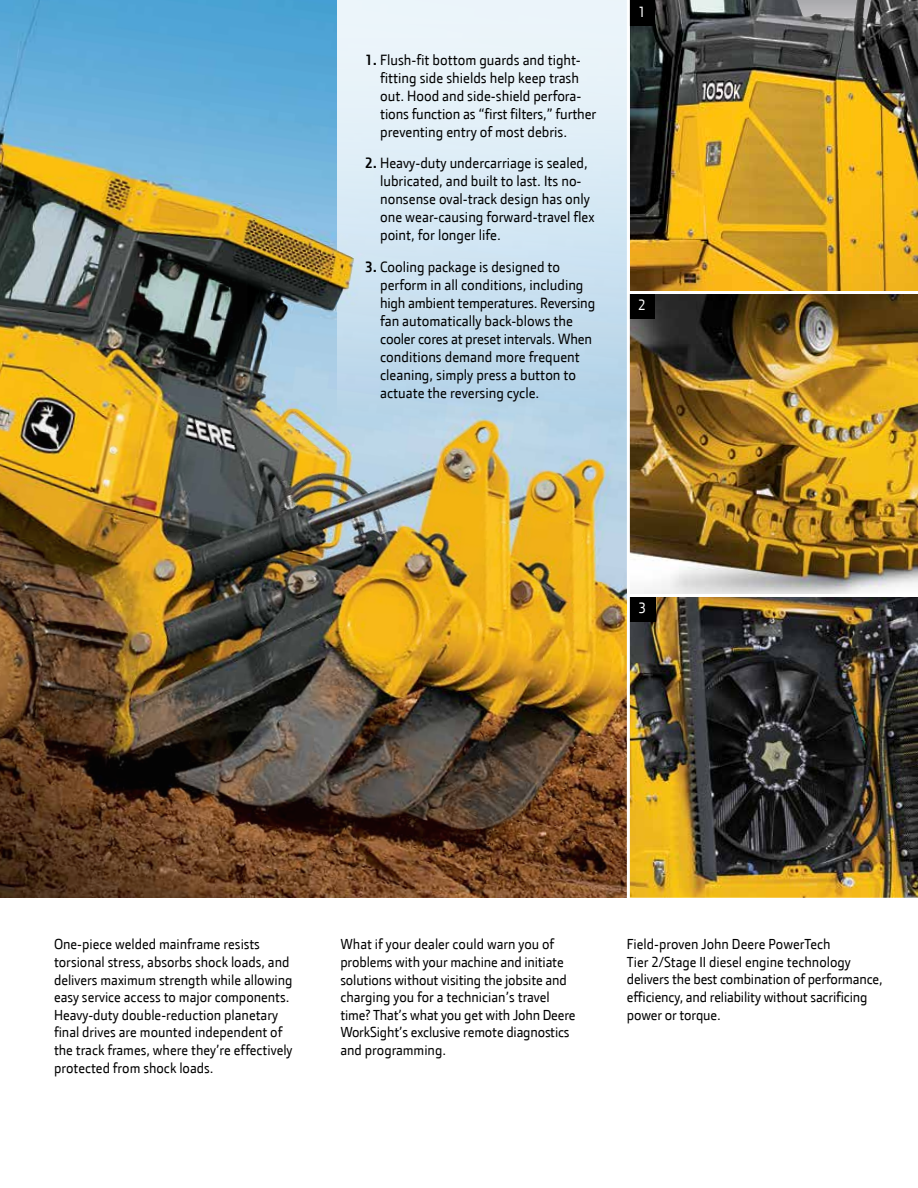
<style>
.page{position:relative;width:918px;height:1188px;background:#fff}
.page>*{position:absolute;margin:0;border:0;box-sizing:border-box;transform-origin:0 0}
.t1{font:15px/18px "JD Sans";color:#000}
.t2{font:15px "JD Sans";color:#fff}
.t3{font:14.7px/17.5px "JD Sans";color:#000}
.s1{font-weight:700}
</style>
<div class="page">
<img style="left:0;top:0;width:627px;height:898px">
<div style="left:338px;top:0;width:289px;height:416px;background:linear-gradient(to bottom,#f3fafd,#b7d4e8)"></div>
<img style="left:630px;top:0;width:288px;height:291px">
<img style="left:630px;top:294px;width:288px;height:300px">
<div style="left:629px;top:293px;width:26px;height:26px;background:#000"></div>
<img style="left:630px;top:597px;width:288px;height:301px">
<div style="left:629px;top:596px;width:27px;height:26px;background:#000"></div>
<div style="left:629px;top:0;width:26px;height:26px;background:#000"></div>
<hr style="left:628px;top:594px;width:290px;height:3px;background:#fff">
<hr style="left:627px;top:0;width:3px;height:901px;background:#fff">
<hr style="left:628px;top:291px;width:290px;height:3px;background:#fff">
<img style="left:248px;top:459px;width:379px;height:154px">
<p class="t1" style="left:380px;top:50px;width:218px;text-indent:-15px"><span class="s1">1.</span> Flush-fit bottom guards and tight&shy;fitting side shields help keep trash out. Hood and side-shield perfora&shy;tions function as “first filters,” further preventing entry of most debris.</p>
<p class="t1" style="left:380px;top:154px;width:216px;text-indent:-15px"><span class="s1">2.</span> Heavy-duty undercarriage is sealed, lubricated, and built to last. Its no&shy;nonsense oval-track design has only one wear-causing forward-travel flex point, for longer life.</p>
<p class="t1" style="left:380px;top:257px;width:217px;text-indent:-15px"><span class="s1">3.</span> Cooling package is designed to perform in all conditions, including high ambient temperatures. Reversing fan automatically back-blows the cooler cores at preset intervals. When conditions demand more frequent cleaning, simply press a button to actuate the reversing cycle.</p>
<p class="t2" style="left:638px;top:2px;width:9px">1</p>
<p class="t2" style="left:638px;top:295px;width:9px">2</p>
<p class="t2" style="left:639px;top:599px;width:9px">3</p>
<p class="t3" style="left:54px;top:935px;width:240px">One-piece welded mainframe resists torsional stress, absorbs shock loads, and delivers maximum strength while allowing easy service access to major components.<br>Heavy-duty double-reduction planetary final drives are mounted independent of the track frames, where they’re effectively protected from shock loads.</p>
<p class="t3" style="left:340px;top:935px;width:237px">What if your dealer could warn you of problems with your machine and initiate solutions without visiting the jobsite and charging you for a technician’s travel time? That’s what you get with John Deere WorkSight’s exclusive remote diagnostics and programming.</p>
<p class="t3" style="left:627px;top:935px;width:257px">Field-proven John Deere PowerTech<br>Tier 2/Stage II diesel engine technology delivers the best combination of performance, efficiency, and reliability without sacrificing power or torque.</p>
</div>
